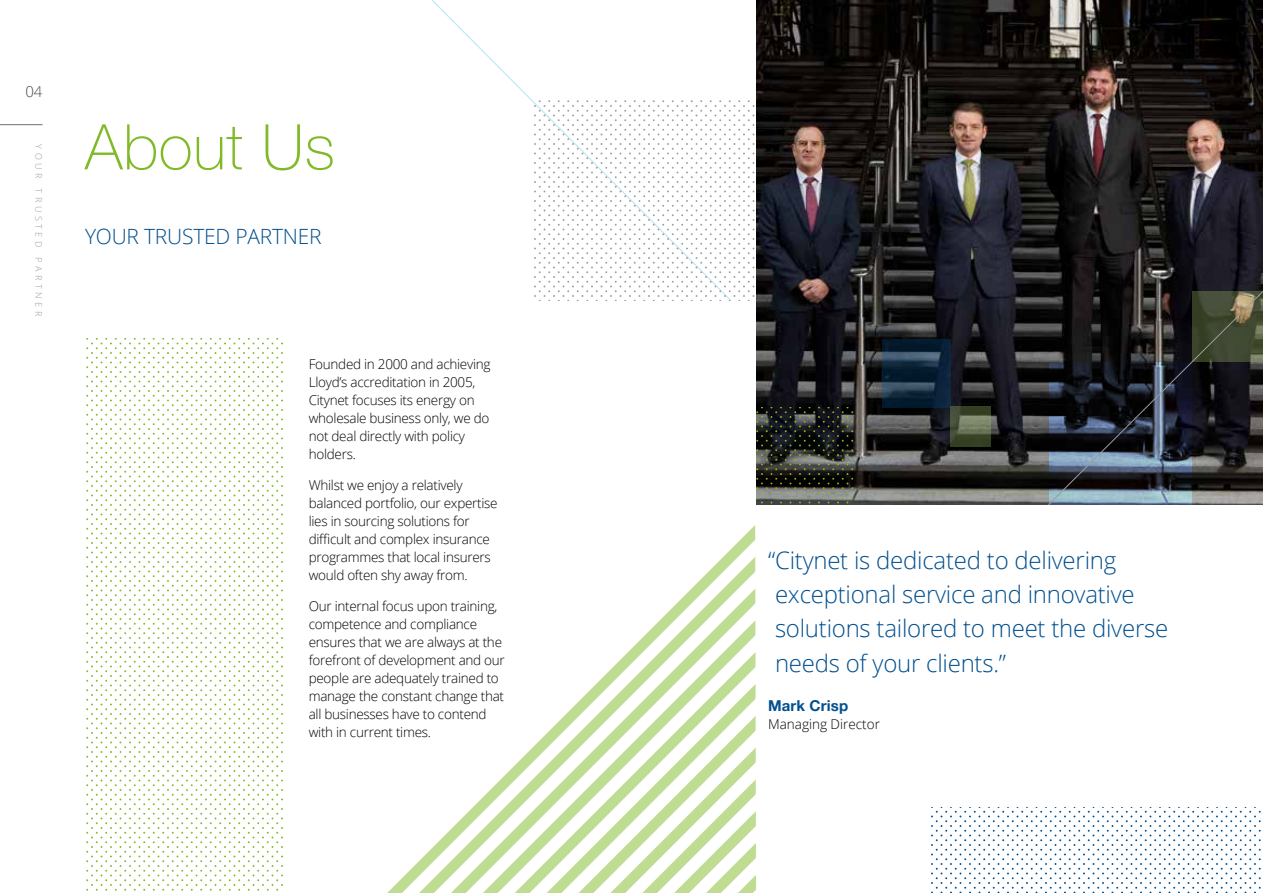
<style>
.page{position:relative;width:1263px;height:893px;background:#fff}
.page>*{position:absolute;margin:0;border:0;box-sizing:border-box;transform-origin:0 0}
.t1{font:100 63px "Helvetica Neue";letter-spacing:.01em;color:#80ba27}
.t2{font:300 24px/34.5px "Open Sans";letter-spacing:-.01em;color:#004f8e}
.t3{font:300 21px "Open Sans";letter-spacing:-.01em;color:#004f8e}
.t4{font:700 15px "Helvetica Neue";letter-spacing:.01em;color:#004f8e}
.t5{font:300 15px "Open Sans";color:#4a4a49}
.t6{font:300 13.5px/18px "Open Sans";letter-spacing:-.02em;color:#000}
.t7{font:300 13.5px "Open Sans";color:#000}
.t8{font:300 9px "Open Sans";letter-spacing:.4em;color:#9d9d9c}
</style>
<div class="page">
<svg style="left:931px;top:810px;width:330px;height:83px"></svg>
<svg style="left:733px;top:100px;width:22px;height:200px"></svg>
<svg style="left:86px;top:338px;width:197px;height:553px"></svg>
<svg style="left:705px;top:544px;width:51px;height:31px"></svg>
<svg style="left:673px;top:575px;width:83px;height:32px"></svg>
<svg style="left:641px;top:607px;width:115px;height:32px"></svg>
<svg style="left:609px;top:639px;width:147px;height:32px"></svg>
<svg style="left:577px;top:671px;width:179px;height:32px"></svg>
<svg style="left:545px;top:703px;width:211px;height:32px"></svg>
<svg style="left:513px;top:735px;width:243px;height:32px"></svg>
<svg style="left:481px;top:767px;width:275px;height:32px"></svg>
<svg style="left:387px;top:799px;width:369px;height:94px"></svg>
<img style="left:756px;top:0;width:325px;height:505px">
<svg style="left:756px;top:408px;width:97px;height:97px;background:#363932"></svg>
<svg style="left:882px;top:339px;width:69px;height:68px;background:#142c40"></svg>
<svg style="left:951px;top:407px;width:40px;height:40px;background:#505a3f"></svg>
<svg style="left:431px;top:0;width:300px;height:301px"></svg>
<svg style="left:1048px;top:291px;width:215px;height:214px;background:#434b53"></svg>
<svg style="left:1081px;top:0;width:182px;height:452px;background:#252223"></svg>
<hr style="left:0;top:124px;width:43px;height:1px;background:#706f6f">
<p class="t5" style="left:26px;top:81px;width:18px">04</p>
<p class="t8" style="left:45px;top:144px;width:173px;rotate:90deg">YOUR TRUSTED PARTNER</p>
<h1 class="t1" style="left:85px;top:99px;width:251px">About Us</h1>
<h3 class="t3" style="left:85px;top:222px;width:238px">YOUR TRUSTED PARTNER</h3>
<p class="t6" style="left:309px;top:355px;width:183px">Founded in 2000 and achieving<br>Lloyd’s accreditation in 2005,<br>Citynet focuses its energy on wholesale business only, we do not deal directly with policy holders.</p>
<p class="t6" style="left:309px;top:476px;width:190px">Whilst we enjoy a relatively balanced portfolio, our expertise lies in sourcing solutions for difficult and complex insurance programmes that local insurers would often shy away from.</p>
<p class="t6" style="left:309px;top:596px;width:198px">Our internal focus upon training, competence and compliance ensures that we are always at the forefront of development and our people are adequately trained to manage the constant change that all businesses have to contend with in current times.</p>
<h2 class="t2" style="left:768px;top:542px;width:402px">“Citynet is dedicated to delivering exceptional service and innovative solutions tailored to meet the diverse needs of your clients.”</h2>
<p class="t4" style="left:768px;top:694px;width:82px">Mark Crisp</p>
<p class="t7" style="left:768px;top:715px;width:113px">Managing Director</p>
</div>
